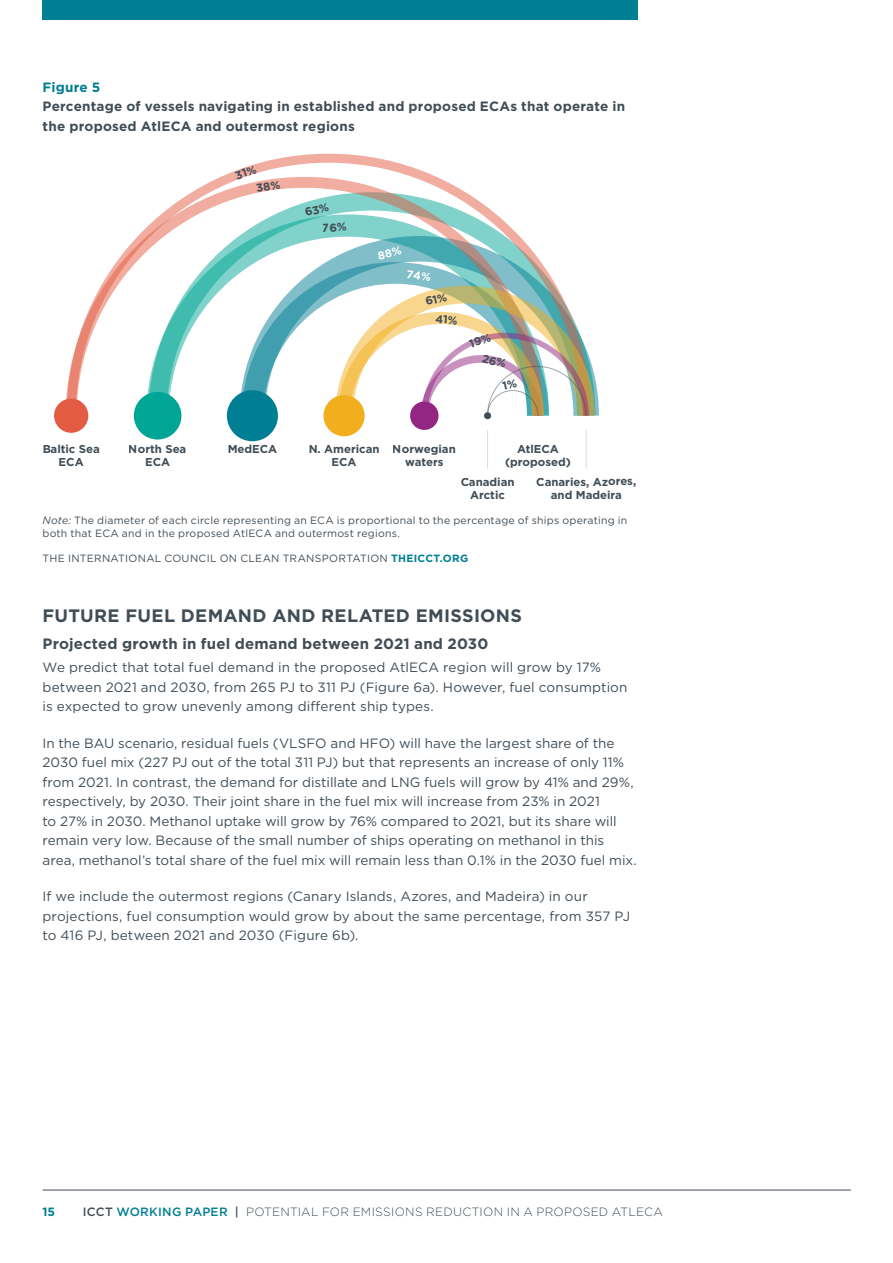
<style>
.page{position:relative;width:893px;height:1263px;background:#fff}
.page>*{position:absolute;margin:0;border:0;box-sizing:border-box;transform-origin:0 0}
.t1{font:700 18px "Gotham";letter-spacing:.015em;color:#414d56}
.t2{font:700 15px "Gotham";letter-spacing:.01em;color:#414d56}
.t3{font:13.5px/19.5px "Gotham";letter-spacing:.005em;color:#414d56}
.t4{font:700 13.5px/19.5px "Gotham";letter-spacing:.015em;color:#414d56}
.t5{font:700 13.5px "Gotham";letter-spacing:.01em;color:#007e93}
.t6{font:300 12px "Gotham";letter-spacing:.02em;color:#414d56}
.t7{font:700 12px "Gotham";color:#007e93}
.t8{font:700 11.4px/13.6px "Gotham";color:#414d56;text-align:center}
.t9{font:10.5px/12.6px "Gotham";letter-spacing:.02em;color:#414d56}
.s1{font-style:italic}
.s2{font-weight:700;color:#007e93}
.s3{font-weight:500}
.s4{font-weight:500;color:#007e93}
</style>
<div class="page">
<hr style="left:43px;top:1190px;width:808px;height:1px;background:#414d56">
<div style="left:43px;top:0;width:595px;height:20px;background:#007e93"></div>
<div style="left:134px;top:392px;width:47px;height:47px;background:#00a695;border-radius:50%"></div>
<div style="left:227px;top:390px;width:51px;height:51px;background:#007e93;border-radius:50%"></div>
<svg style="left:67px;top:154px;width:480px;height:262px"></svg>
<div style="left:54px;top:399px;width:34px;height:34px;background:#e25b42;border-radius:50%"></div>
<div style="left:323px;top:395px;width:42px;height:41px;background:#f2ae1c;border-radius:50%"></div>
<div style="left:410px;top:401px;width:29px;height:29px;background:#922682;border-radius:50%"></div>
<div style="left:484px;top:412px;width:7px;height:7px;background:#414d56;border-radius:50%"></div>
<hr style="left:487px;top:430px;width:1px;height:39px;background:#d9dbdd">
<hr style="left:586px;top:430px;width:1px;height:39px;background:#d9dbdd">
<svg style="left:235px;top:165px;width:45px;height:27px"></svg>
<svg style="left:305px;top:203px;width:24px;height:13px"></svg>
<svg style="left:323px;top:222px;width:24px;height:10px"></svg>
<svg style="left:378px;top:246px;width:24px;height:13px"></svg>
<svg style="left:335px;top:270px;width:260px;height:146px"></svg>
<p class="t5" style="left:43px;top:81px;width:59px">Figure 5</p>
<p class="t4" style="left:43px;top:97px;width:584px">Percentage of vessels navigating in established and proposed ECAs that operate in the proposed AtlECA and outermost regions</p>
<p class="t8" style="left:505px;top:442px;width:67px">AtlECA (proposed)</p>
<p class="t8" style="left:536px;top:475px;width:102px">Canaries, Azores, and Madeira</p>
<p class="t9" style="left:43px;top:515px;width:586px"><span class="s1">Note:</span> The diameter of each circle representing an ECA is proportional to the percentage of ships operating in both that ECA and in the proposed AtlECA and outermost regions.</p>
<p class="t9" style="left:43px;top:553px;width:427px">THE INTERNATIONAL COUNCIL ON CLEAN TRANSPORTATION <span class="s2">THEICCT.ORG</span></p>
<p class="t8" style="left:42px;top:442px;width:59px">Baltic Sea<br>ECA</p>
<p class="t8" style="left:129px;top:442px;width:59px">North Sea<br>ECA</p>
<p class="t8" style="left:228px;top:442px;width:51px">MedECA</p>
<p class="t8" style="left:308px;top:442px;width:73px">N. American<br>ECA</p>
<p class="t8" style="left:393px;top:442px;width:64px">Norwegian waters</p>
<p class="t8" style="left:461px;top:475px;width:56px">Canadian<br>Arctic</p>
<h1 class="t1" style="left:43px;top:608px;width:481px">FUTURE FUEL DEMAND AND RELATED EMISSIONS</h1>
<p class="t2" style="left:43px;top:636px;width:447px">Projected growth in fuel demand between 2021 and 2030</p>
<p class="t3" style="left:43px;top:658px;width:586px">We predict that total fuel demand in the proposed AtlECA region will grow by 17% between 2021 and 2030, from 265 PJ to 311 PJ (Figure 6a). However, fuel consumption is expected to grow unevenly among different ship types.</p>
<p class="t3" style="left:43px;top:734px;width:596px">In the BAU scenario, residual fuels (VLSFO and HFO) will have the largest share of the 2030 fuel mix (227 PJ out of the total 311 PJ) but that represents an increase of only 11% from 2021. In contrast, the demand for distillate and LNG fuels will grow by 41% and 29%, respectively, by 2030. Their joint share in the fuel mix will increase from 23% in 2021<br>to 27% in 2030. Methanol uptake will grow by 76% compared to 2021, but its share will remain very low. Because of the small number of ships operating on methanol in this area, methanol’s total share of the fuel mix will remain less than 0.1% in the 2030 fuel mix.</p>
<p class="t3" style="left:43px;top:887px;width:589px">If we include the outermost regions (Canary Islands, Azores, and Madeira) in our projections, fuel consumption would grow by about the same percentage, from 357 PJ to 416 PJ, between 2021 and 2030 (Figure 6b).</p>
<p class="t7" style="left:43px;top:1206px;width:14px">15</p>
<p class="t6" style="left:83px;top:1206px;width:581px"><span class="s3">ICCT</span> <span class="s4">WORKING PAPER</span> <span class="s3">|</span> POTENTIAL FOR EMISSIONS REDUCTION IN A PROPOSED ATLECA</p>
</div>
